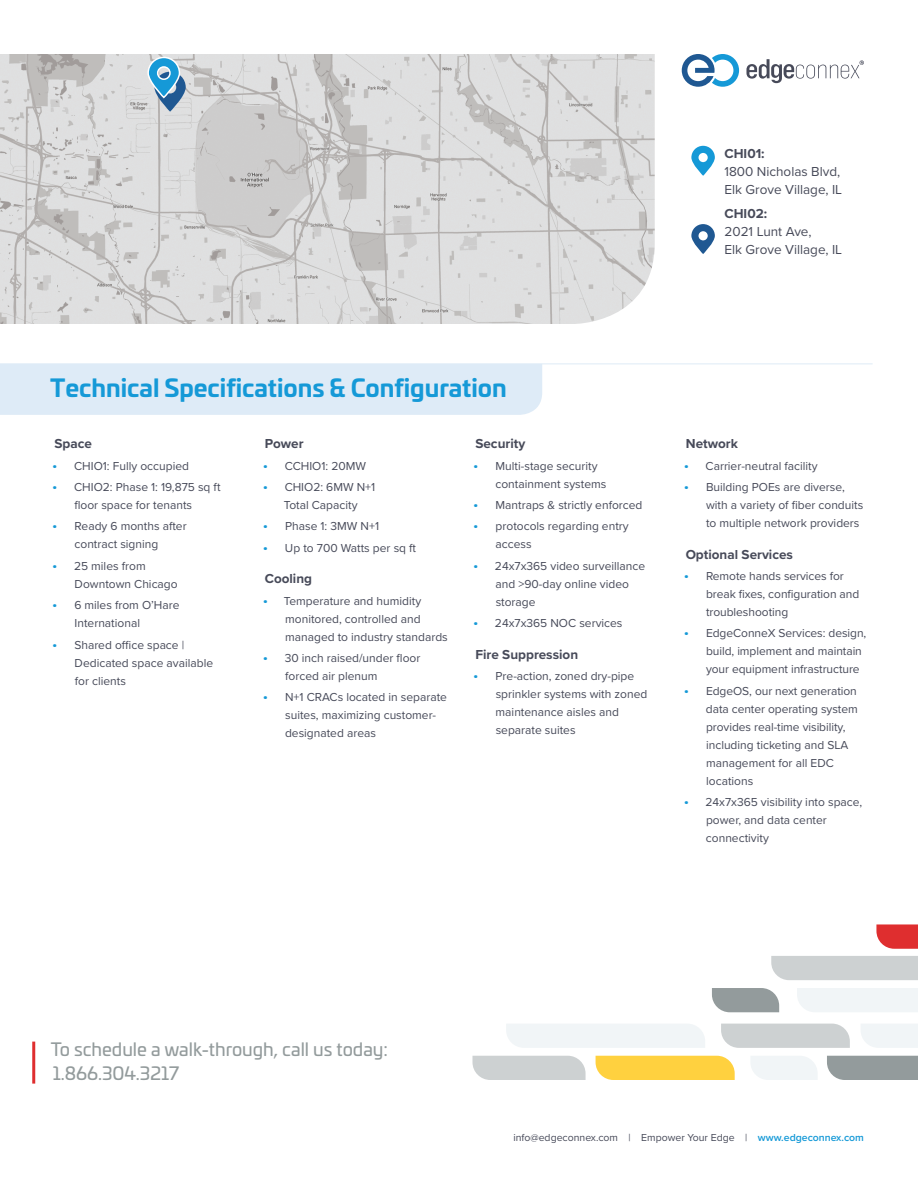
<style>
.page{position:relative;width:918px;height:1188px;background:#fff}
.page>*{position:absolute;margin:0;border:0;box-sizing:border-box;transform-origin:0 0}
.Section_Header_w__Ba{font:700 24px "Univia Pro";color:#1599d7}
.Callout{font:18px/24px "Univia Pro";color:#939b9c}
.Body_Copy{font:13.5px/18px "Proxima Nova";color:#474a59}
.Paragraph_Header{font:700 13.5px "Proxima Nova";color:#474a59}
.t1{font:12px/18px "Proxima Nova";color:#474a59}
.t2{font:10.5px "Proxima Nova";color:#474a59}
.s1{font-weight:700}
.s2{font-family:"Univia Pro";color:#1599d7}
.s3{font-weight:600;color:#1599d7}
</style>
<div class="page">
<img style="left:0;top:54px;width:655px;height:270px">
<div style="left:827px;top:1056px;width:91px;height:24px;background:#939b9c"></div>
<div style="left:751px;top:1056px;width:66px;height:24px;background:#f1f5f7"></div>
<div style="left:721px;top:1024px;width:129px;height:24px;background:#cdd1d2"></div>
<svg style="left:861px;top:1024px;width:57px;height:24px"></svg>
<div style="left:797px;top:988px;width:121px;height:24px;background:#f1f5f7"></div>
<div style="left:771px;top:956px;width:147px;height:24px;background:#cdd1d2"></div>
<svg style="left:876px;top:924px;width:42px;height:25px"></svg>
<svg style="left:712px;top:988px;width:67px;height:24px;background:#9ba3a3"></svg>
<div style="left:473px;top:1056px;width:113px;height:24px;background:#cdd1d2"></div>
<div style="left:596px;top:1056px;width:139px;height:24px;background:#ffd13f"></div>
<div style="left:506px;top:1024px;width:199px;height:24px;background:#f1f5f7"></div>
<div style="left:0;top:365px;width:542px;height:50px;background:#deebf7"></div>
<hr style="left:0;top:364px;width:873px;height:1px;background:#deebf7">
<hr style="left:32px;top:1042px;width:3px;height:42px;background:#df2e2f">
<svg style="left:691px;top:224px;width:24px;height:30px"></svg>
<svg style="left:691px;top:146px;width:24px;height:30px"></svg>
<svg style="left:682px;top:54px;width:57px;height:33px"></svg>
<svg style="left:746px;top:59px;width:118px;height:24px"></svg>
<svg style="left:147px;top:56px;width:39px;height:56px;background:#7fb0ce"></svg>
<p class="Body_Copy" style="left:724px;top:143px;width:119px"><span class="s1">CHI01:<br></span>1800 Nicholas Blvd,<br>Elk Grove Village, IL</p>
<p class="Body_Copy" style="left:724px;top:204px;width:119px"><span class="s1">CHI02:<br></span>2021 Lunt Ave,<br>Elk Grove Village, IL</p>
<p class="Section_Header_w__Ba" style="left:50px;top:368px;width:458px">Technical Specifications &amp; Configuration</p>
<p class="Paragraph_Header" style="left:54px;top:434px;width:39px">Space</p>
<p class="t1" style="left:52px;top:456px;width:139px"><span class="s2">•</span> CHIO1: Fully occupied</p>
<p class="t1" style="left:52px;top:478px;width:170px;text-align:center"><span class="s2">•</span> CHIO2: Phase 1: 19,875 sq ft floor space for tenants</p>
<p class="t1" style="left:52px;top:517px;width:137px;text-align:center"><span class="s2">•</span> Ready 6 months after contract signing</p>
<p class="t1" style="left:75px;top:556px;width:105px;text-indent:-23px"><span class="s2">•</span> 25 miles from<br>Downtown Chicago</p>
<p class="t1" style="left:75px;top:596px;width:106px;text-indent:-23px"><span class="s2">•</span> 6 miles from O’Hare<br>International</p>
<p class="t1" style="left:75px;top:635px;width:140px;text-indent:-23px"><span class="s2">•</span> Shared office space |<br>Dedicated space available for clients</p>
<p class="Paragraph_Header" style="left:475px;top:434px;width:51px">Security</p>
<p class="t1" style="left:496px;top:456px;width:112px;text-indent:-23px"><span class="s2">•</span> Multi-stage security containment systems</p>
<p class="t1" style="left:473px;top:496px;width:171px"><span class="s2">•</span> Mantraps &amp; strictly enforced</p>
<p class="t1" style="left:495px;top:517px;width:135px;text-indent:-23px"><span class="s2">•</span> protocols regarding entry access</p>
<p class="t1" style="left:495px;top:556px;width:151px;text-indent:-23px"><span class="s2">•</span> 24x7x365 video surveillance and &gt;90-day online video storage</p>
<p class="t1" style="left:473px;top:614px;width:151px"><span class="s2">•</span> 24x7x365 NOC services</p>
<p class="Paragraph_Header" style="left:475px;top:644px;width:104px">Fire Suppression</p>
<p class="t1" style="left:496px;top:667px;width:153px;text-indent:-23px"><span class="s2">•</span> Pre-action, zoned dry-pipe sprinkler systems with zoned maintenance aisles and separate suites</p>
<p class="Paragraph_Header" style="left:265px;top:434px;width:40px">Power</p>
<p class="t1" style="left:262px;top:456px;width:106px"><span class="s2">•</span> CCHIO1: 20MW</p>
<p class="t1" style="left:262px;top:478px;width:115px;text-align:center"><span class="s2">•</span> CHIO2: 6MW N+1<br>Total Capacity</p>
<p class="t1" style="left:262px;top:517px;width:119px"><span class="s2">•</span> Phase 1: 3MW N+1</p>
<p class="t1" style="left:262px;top:538px;width:156px"><span class="s2">•</span> Up to 700 Watts per sq ft</p>
<p class="Paragraph_Header" style="left:265px;top:569px;width:49px">Cooling</p>
<p class="t1" style="left:285px;top:591px;width:164px;text-indent:-23px"><span class="s2">•</span> Temperature and humidity monitored, controlled and managed to industry standards</p>
<p class="t1" style="left:285px;top:649px;width:137px;text-indent:-23px"><span class="s2">•</span> 30 inch raised/under floor forced air plenum</p>
<p class="t1" style="left:285px;top:688px;width:164px;text-indent:-23px"><span class="s2">•</span> N+1 CRACs located in separate suites, maximizing customer&shy;designated areas</p>
<p class="Paragraph_Header" style="left:686px;top:434px;width:54px">Network</p>
<p class="t1" style="left:683px;top:456px;width:136px"><span class="s2">•</span> Carrier-neutral facility</p>
<p class="t1" style="left:706px;top:478px;width:159px;text-indent:-23px"><span class="s2">•</span> Building POEs are diverse, with a variety of fiber conduits to multiple network providers</p>
<p class="Paragraph_Header" style="left:686px;top:544px;width:109px">Optional Services</p>
<p class="t1" style="left:706px;top:566px;width:155px;text-indent:-23px"><span class="s2">•</span> Remote hands services for break fixes, configuration and troubleshooting</p>
<p class="t1" style="left:706px;top:624px;width:162px;text-indent:-23px"><span class="s2">•</span> EdgeConneX Services: design, build, implement and maintain your equipment infrastructure</p>
<p class="t1" style="left:706px;top:681px;width:153px;text-indent:-23px"><span class="s2">•</span> EdgeOS, our next generation data center operating system provides real-time visibility, including ticketing and SLA management for all EDC locations</p>
<p class="t1" style="left:706px;top:793px;width:158px;text-indent:-23px"><span class="s2">•</span> 24x7x365 visibility into space, power, and data center connectivity</p>
<p class="Callout" style="left:51px;top:1036px;width:339px">To schedule a walk-through, call us today:<br>1.866.304.3217</p>
<p class="t2" style="left:513px;top:1130px;width:352px">info@edgeconnex.com | Empower Your Edge | <span class="s3">www.edgeconnex.com</span></p>
</div>
